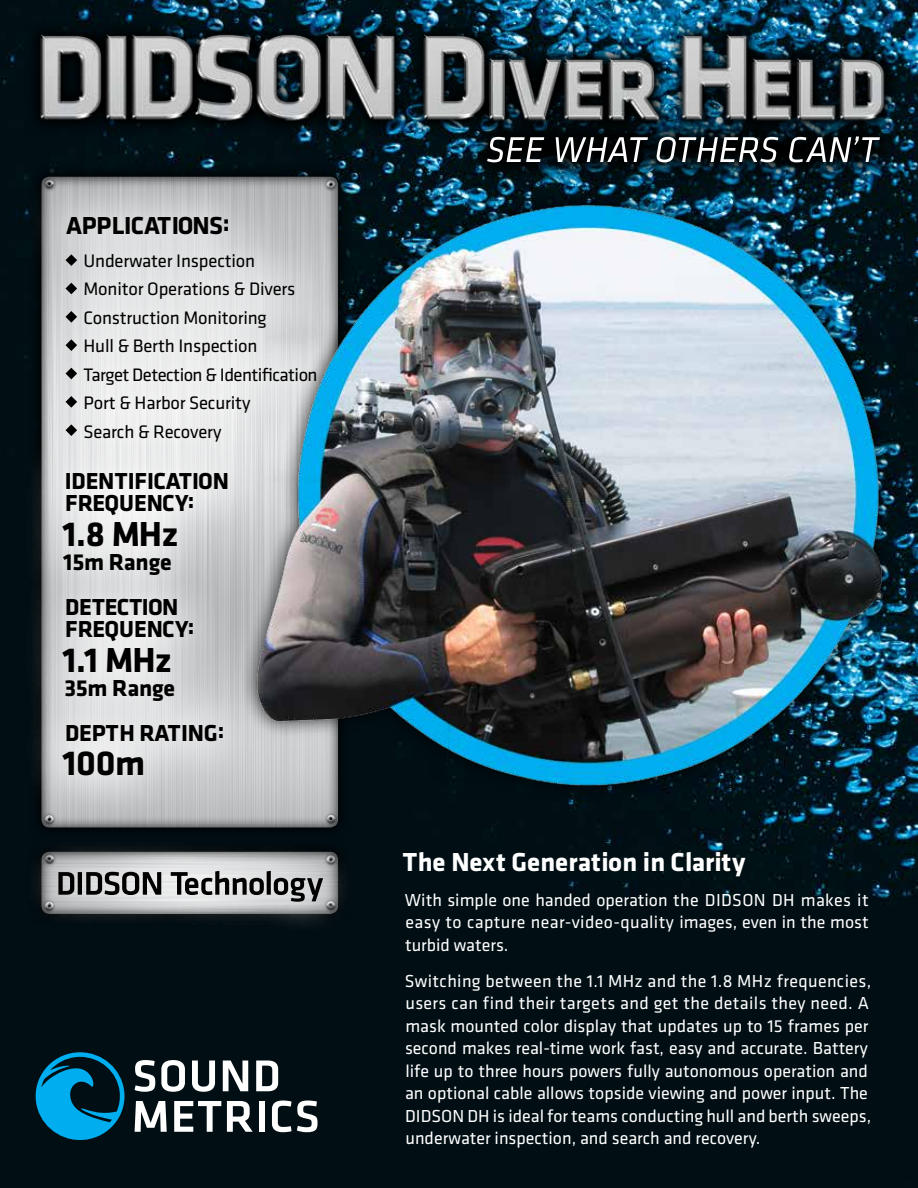
<style>
.page{position:relative;width:918px;height:1188px;background:#010e14}
.page>*{position:absolute;margin:0;border:0;box-sizing:border-box;transform-origin:0 0}
.t1{font:700 36px "Klavika Basic";letter-spacing:-.01em;color:#000}
.t2{font:700 27px "Klavika Basic";color:#fff}
.t3{font:700 25.5px "Klavika Basic";letter-spacing:-.01em;color:#000}
.t4{font:700 24px/45px "Klavika Basic";letter-spacing:-.01em;color:#000}
.t5{font:18.75px/28.5px "Klavika Basic";letter-spacing:-.01em;color:#000}
.t6{font:18px/22.5px "Klavika Basic";color:#fff;text-align:justify}
</style>
<div class="page">
<img style="left:461px;top:124px;width:445px;height:62px">
<svg style="left:487px;top:137px;width:393px;height:25px"></svg>
<svg style="left:35px;top:1052px;width:92px;height:88px;background:#00597b"></svg>
<svg style="left:24px;top:124px;width:878px;height:13px;background:#051822"></svg>
<img style="left:24px;top:0;width:894px;height:124px">
<svg style="left:135px;top:1060px;width:20px;height:32px"></svg>
<svg style="left:161px;top:1060px;width:24px;height:32px"></svg>
<svg style="left:192px;top:1061px;width:23px;height:31px"></svg>
<svg style="left:223px;top:1061px;width:25px;height:30px"></svg>
<svg style="left:256px;top:1061px;width:22px;height:30px"></svg>
<svg style="left:135px;top:1101px;width:32px;height:31px"></svg>
<svg style="left:174px;top:1101px;width:47px;height:31px"></svg>
<svg style="left:227px;top:1101px;width:26px;height:31px"></svg>
<div style="left:259px;top:1101px;width:5px;height:31px;background:#fff"></div>
<svg style="left:272px;top:1101px;width:46px;height:31px"></svg>
<svg style="left:28px;top:163px;width:323px;height:678px;background:#242e32"></svg>
<div style="left:20px;top:172px;width:341px;height:648px;background:#fff;opacity:.8"></div>
<svg style="left:66px;top:254px;width:11px;height:12px"></svg>
<svg style="left:66px;top:283px;width:11px;height:11px"></svg>
<svg style="left:66px;top:311px;width:11px;height:12px"></svg>
<svg style="left:66px;top:339px;width:11px;height:12px"></svg>
<svg style="left:66px;top:368px;width:11px;height:11px"></svg>
<svg style="left:66px;top:396px;width:11px;height:12px"></svg>
<svg style="left:66px;top:424px;width:11px;height:12px"></svg>
<div style="left:24px;top:837px;width:332px;height:99px;background:#fff;opacity:.8"></div>
<svg style="left:58px;top:871px;width:265px;height:31px;background:#929394"></svg>
<img style="left:208px;top:189px;width:710px;height:612px">
<h3 class="t3" style="left:66px;top:207px;width:165px">APPLICATIONS:</h3>
<p class="t5" style="left:84px;top:245px;width:236px">Underwater Inspection<br>Monitor Operations &amp; Divers<br>Construction Monitoring<br>Hull &amp; Berth Inspection<br>Target Detection &amp; Identification<br>Port &amp; Harbor Security<br>Search &amp; Recovery</p>
<h3 class="t4" style="left:65px;top:469px;width:166px;line-height:22.5px">IDENTIFICATION<br>FREQUENCY:</h3>
<h1 class="t1" style="left:63px;top:508px;width:117px">1.8 MHz</h1>
<h3 class="t4" style="left:63px;top:538px;width:117px">15m Range<br>DETECTION</h3>
<h3 class="t4" style="left:65px;top:606px;width:131px">FREQUENCY:</h3>
<h1 class="t1" style="left:63px;top:634px;width:111px">1.1 MHz</h1>
<h3 class="t4" style="left:65px;top:664px;width:161px">35m Range<br>DEPTH RATING:</h3>
<h1 class="t1" style="left:63px;top:738px;width:84px">100m</h1>
<h2 class="t2" style="left:403px;top:842px;width:344px">The Next Generation in Clarity</h2>
<p class="t6" style="left:405px;top:888px;width:465px">With simple one handed operation the DIDSON DH makes it easy to capture near-video-quality images, even in the most turbid waters.</p>
<p class="t6" style="left:405px;top:969px;width:468px;text-align:left">Switching between the 1.1 MHz and the 1.8 MHz frequencies, users can find their targets and get the details they need. A mask mounted color display that updates up to 15 frames per second makes real-time work fast, easy and accurate. Battery life up to three hours powers fully autonomous operation and an optional cable allows topside viewing and power input. The DIDSON DH is ideal for teams conducting hull and berth sweeps, underwater inspection, and search and recovery.</p>
</div>
